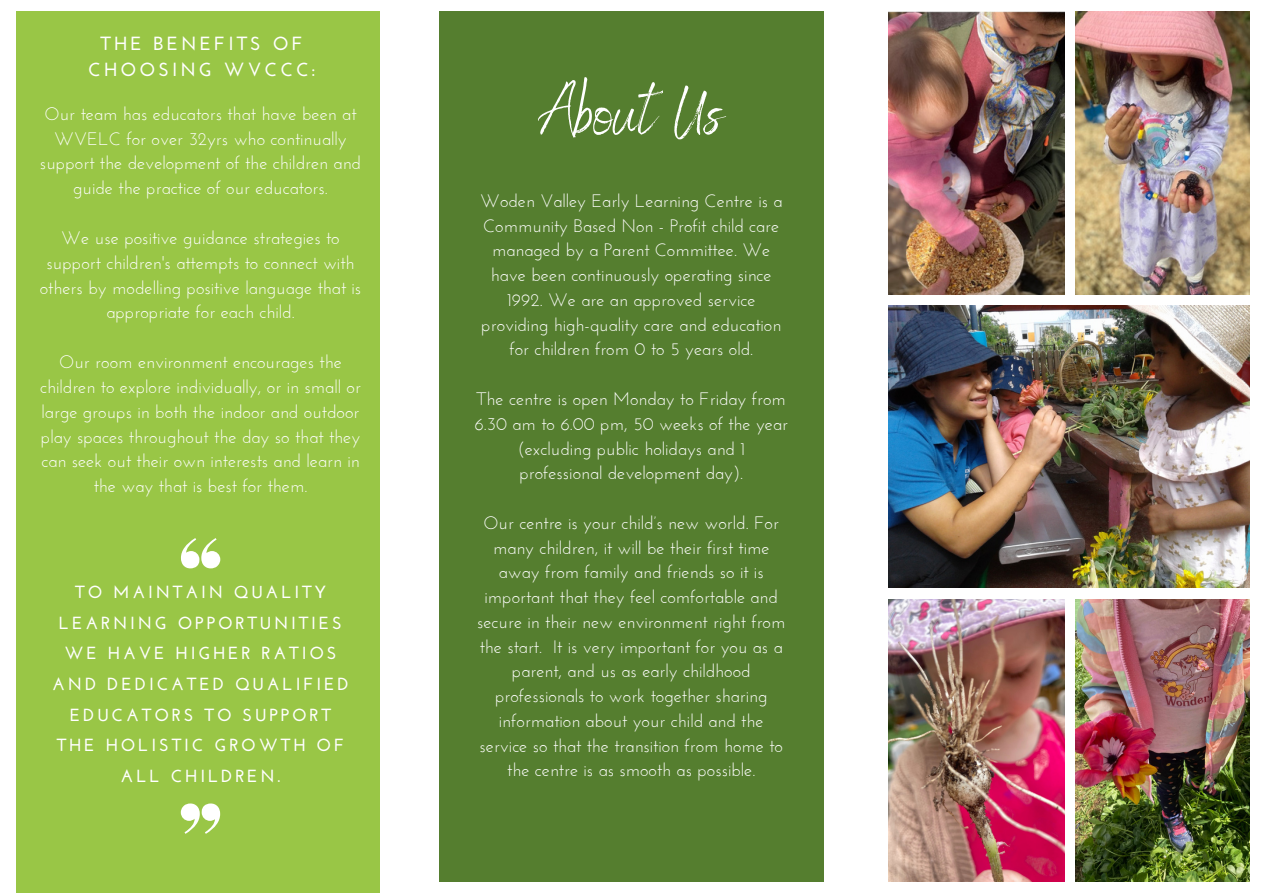
<style>
.page{position:relative;width:1263px;height:894px;background:#fff}
.page>*{position:absolute;margin:0;border:0;box-sizing:border-box;transform-origin:0 0}
.t1{font:68.1px "Benedict";color:#fff}
.t2{font:700 19.05px/25.8px "Josefin Sans";letter-spacing:.16em;color:#fff;text-align:center}
.t3{font:18px/24.8px "Josefin Sans";color:#fff;text-align:center}
.t4{font:700 17.55px/30.6px "Josefin Sans";letter-spacing:.16em;color:#fff;text-align:center}
</style>
<div class="page">
<div style="left:16px;top:11px;width:364px;height:881px;background:#99c646"></div>
<div style="left:439px;top:11px;width:385px;height:870px;background:#557e2f"></div>
<svg style="left:181px;top:538px;width:39px;height:30px"></svg>
<svg style="left:181px;top:803px;width:39px;height:30px"></svg>
<img style="left:889px;top:11px;width:175px;height:283px">
<img style="left:1075px;top:11px;width:175px;height:283px">
<img style="left:889px;top:305px;width:361px;height:282px">
<img style="left:889px;top:599px;width:175px;height:282px">
<img style="left:1075px;top:599px;width:175px;height:282px">
<p class="t2" style="left:88px;top:33px;width:228px">THE BENEFITS OF<br>CHOOSING WVCCC:</p>
<p class="t3" style="left:40px;top:103px;width:323px">Our team has educators that have been at WVELC for over 32yrs who continually support the development of the children and guide the practice of our educators.</p>
<p class="t3" style="left:40px;top:227px;width:323px">We use positive guidance strategies to support children's attempts to connect with others by modelling positive language that is appropriate for each child.</p>
<p class="t3" style="left:40px;top:351px;width:322px">Our room environment encourages the children to explore individually, or in small or large groups in both the indoor and outdoor play spaces throughout the day so that they can seek out their own interests and learn in the way that is best for them.</p>
<p class="t4" style="left:52px;top:578px;width:298px">TO MAINTAIN QUALITY<br>LEARNING OPPORTUNITIES<br>WE HAVE HIGHER RATIOS<br>AND DEDICATED QUALIFIED<br>EDUCATORS TO SUPPORT<br>THE HOLISTIC GROWTH OF<br>ALL CHILDREN.</p>
<p class="t1" style="left:541px;top:69px;width:183px">About Us</p>
<p class="t3" style="left:480px;top:190px;width:304px">Woden Valley Early Learning Centre is a Community Based Non - Profit child care managed by a Parent Committee. We have been continuously operating since 1992. We are an approved service providing high-quality care and education for children from 0 to 5 years old.</p>
<p class="t3" style="left:474px;top:388px;width:315px">The centre is open Monday to Friday from 6.30 am to 6.00 pm, 50 weeks of the year (excluding public holidays and 1 professional development day).</p>
<p class="t3" style="left:477px;top:511px;width:310px">Our centre is your child’s new world. For many children, it will be their first time away from family and friends so it is important that they feel comfortable and secure in their new environment right from the start. It is very important for you as a parent, and us as early childhood professionals to work together sharing information about your child and the service so that the transition from home to the centre is as smooth as possible.</p>
</div>
